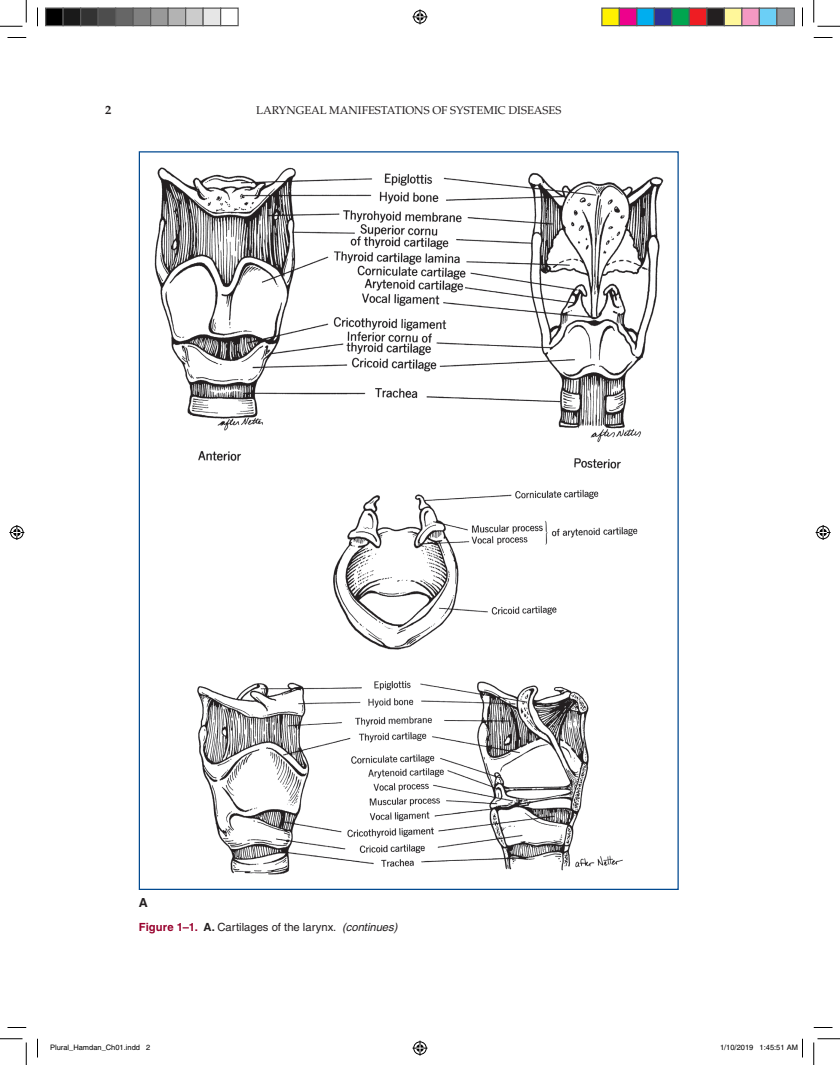
<style>
.page{position:relative;width:840px;height:1065px;background:#fff}
.page>*{position:absolute;margin:0;border:0;box-sizing:border-box;transform-origin:0 0}
.RH{font:700 12.5px "Palatino";color:#231f20}
.FC{font:700 12.5px "Helvetica";color:#231f20}
.FC-2{font:11.25px "Helvetica";color:#231f20}
.RH-2{font:11.25px "Palatino";color:#231f20}
.t1{font:7.5px "Helvetica";color:#000}
.s1{font-weight:700;color:#98012d}
.s2{font-weight:700}
.s3{font-style:italic}
</style>
<div class="page">
<img style="left:154px;top:167px;width:510px;height:708px">
<svg style="left:8px;top:37px;width:18px;height:1px"></svg>
<svg style="left:814px;top:37px;width:18px;height:1px"></svg>
<svg style="left:8px;top:1027px;width:18px;height:1px"></svg>
<svg style="left:814px;top:1027px;width:18px;height:1px"></svg>
<svg style="left:37px;top:8px;width:1px;height:18px"></svg>
<svg style="left:37px;top:1039px;width:1px;height:19px"></svg>
<svg style="left:802px;top:8px;width:1px;height:18px"></svg>
<svg style="left:0;top:0;width:27px;height:27px"></svg>
<svg style="left:0;top:1039px;width:27px;height:26px"></svg>
<svg style="left:814px;top:0;width:26px;height:27px"></svg>
<svg style="left:814px;top:1039px;width:26px;height:26px"></svg>
<svg style="left:412px;top:9px;width:16px;height:15px"></svg>
<svg style="left:412px;top:1041px;width:16px;height:15px"></svg>
<svg style="left:9px;top:525px;width:15px;height:15px"></svg>
<svg style="left:816px;top:525px;width:15px;height:15px"></svg>
<div style="left:46px;top:8px;width:17px;height:18px;background:#000"></div>
<div style="left:45px;top:8px;width:19px;height:18px;border:1px solid #595959"></div>
<div style="left:63px;top:8px;width:18px;height:18px;background:#1a1a1a"></div>
<div style="left:62px;top:8px;width:19px;height:18px;border:1px solid #595959"></div>
<div style="left:81px;top:8px;width:17px;height:18px;background:#333"></div>
<div style="left:80px;top:8px;width:19px;height:18px;border:1px solid #595959"></div>
<div style="left:98px;top:8px;width:18px;height:18px;background:#4d4d4d"></div>
<div style="left:98px;top:8px;width:18px;height:18px;border:1px solid #595959"></div>
<div style="left:116px;top:8px;width:17px;height:18px;background:#666"></div>
<div style="left:115px;top:8px;width:19px;height:18px;border:1px solid #595959"></div>
<div style="left:133px;top:8px;width:18px;height:18px;background:#808080"></div>
<div style="left:132px;top:8px;width:19px;height:18px;border:1px solid #595959"></div>
<div style="left:151px;top:8px;width:17px;height:18px;background:#999"></div>
<div style="left:150px;top:8px;width:19px;height:18px;border:1px solid #595959"></div>
<div style="left:168px;top:8px;width:18px;height:18px;background:#b3b3b3"></div>
<div style="left:168px;top:8px;width:18px;height:18px;border:1px solid #595959"></div>
<div style="left:186px;top:8px;width:17px;height:18px;background:#ccc"></div>
<div style="left:185px;top:8px;width:19px;height:18px;border:1px solid #595959"></div>
<div style="left:203px;top:8px;width:18px;height:18px;background:#e6e6e6"></div>
<div style="left:202px;top:8px;width:19px;height:18px;border:1px solid #595959"></div>
<div style="left:220px;top:8px;width:19px;height:18px;border:1px solid #595959"></div>
<div style="left:602px;top:8px;width:17px;height:18px;background:#fff101"></div>
<div style="left:601px;top:8px;width:19px;height:18px;border:1px solid #595959"></div>
<div style="left:619px;top:8px;width:18px;height:18px;background:#ed028c"></div>
<div style="left:619px;top:8px;width:19px;height:18px;border:1px solid #595959"></div>
<div style="left:637px;top:8px;width:17px;height:18px;background:#00aeef"></div>
<div style="left:636px;top:8px;width:19px;height:18px;border:1px solid #595959"></div>
<div style="left:654px;top:8px;width:18px;height:18px;background:#2e3092"></div>
<div style="left:654px;top:8px;width:18px;height:18px;border:1px solid #595959"></div>
<div style="left:672px;top:8px;width:17px;height:18px;background:#00a54f"></div>
<div style="left:671px;top:8px;width:19px;height:18px;border:1px solid #595959"></div>
<div style="left:689px;top:8px;width:18px;height:18px;background:#ee1d23"></div>
<div style="left:689px;top:8px;width:19px;height:18px;border:1px solid #595959"></div>
<div style="left:707px;top:8px;width:17px;height:18px;background:#231f20"></div>
<div style="left:706px;top:8px;width:19px;height:18px;border:1px solid #595959"></div>
<div style="left:724px;top:8px;width:18px;height:18px;background:#fff79a"></div>
<div style="left:724px;top:8px;width:18px;height:18px;border:1px solid #595959"></div>
<div style="left:742px;top:8px;width:17px;height:18px;background:#f499c2"></div>
<div style="left:741px;top:8px;width:19px;height:18px;border:1px solid #595959"></div>
<div style="left:759px;top:8px;width:18px;height:18px;background:#6bcff6"></div>
<div style="left:759px;top:8px;width:19px;height:18px;border:1px solid #595959"></div>
<div style="left:777px;top:8px;width:17px;height:18px;background:#939598"></div>
<div style="left:776px;top:8px;width:19px;height:18px;border:1px solid #595959"></div>
<svg style="left:802px;top:1039px;width:1px;height:19px"></svg>
<p class="RH" style="left:105px;top:102px;width:8px">2</p>
<p class="RH-2" style="left:256px;top:104px;width:307px">LARYNGEAL MANIFESTATIONS OF SYSTEMIC DISEASES</p>
<p class="FC" style="left:139px;top:895px;width:11px">A</p>
<p class="FC-2" style="left:139px;top:921px;width:260px"><span class="s1">Figure 1–1.</span> <span class="s2">A.</span> Cartilages of the larynx. <span class="s3">(continues)</span></p>
<p class="t1" style="left:50px;top:1043px;width:102px">Plural_Hamdan_Ch01.indd 2</p>
<p class="t1" style="left:720px;top:1043px;width:79px">1/10/2019 1:45:51 AM</p>
</div>
